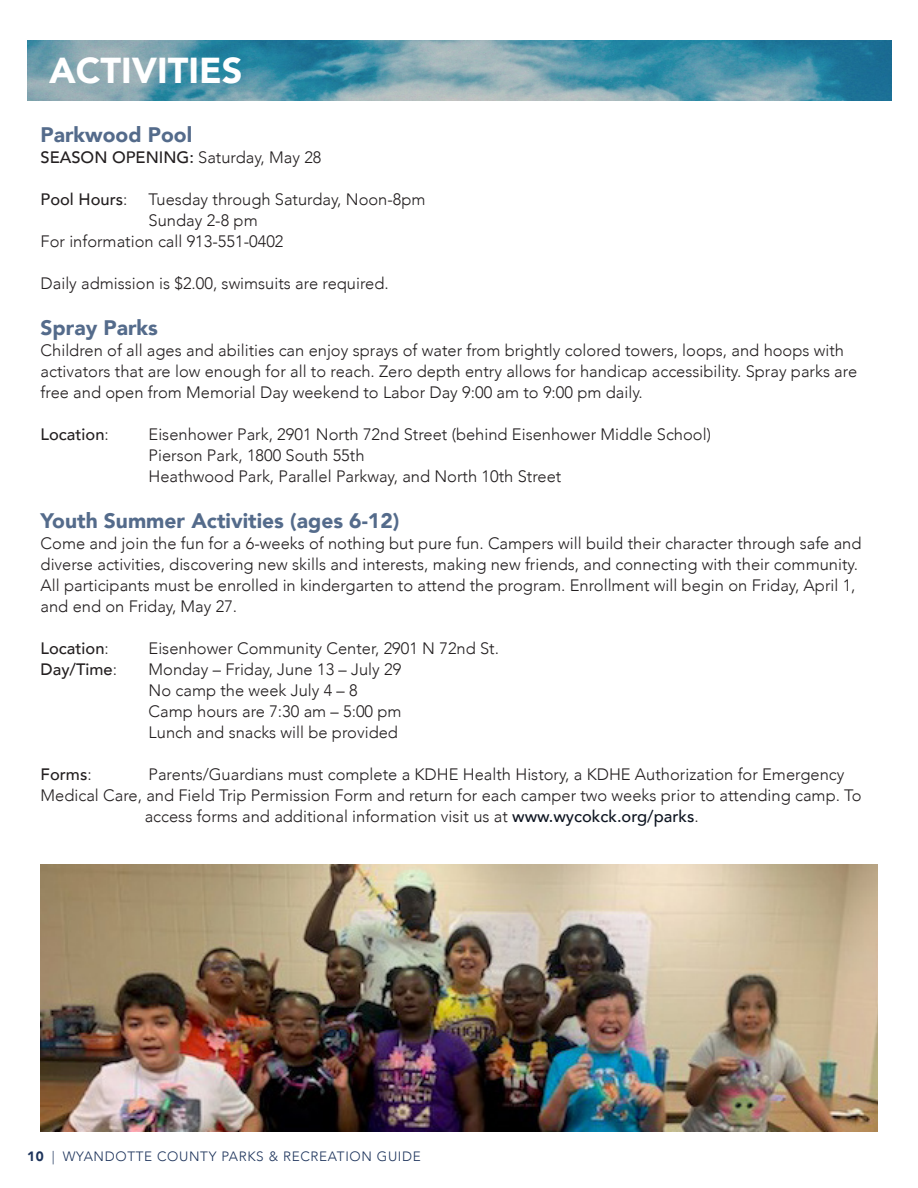
<style>
.page{position:relative;width:918px;height:1188px;background:#fff}
.page>*{position:absolute;margin:0;border:0;box-sizing:border-box;transform-origin:0 0}
.t1{font:900 36px "Avenir";color:#fff}
.t2{font:900 21px "Avenir";color:#546b8b}
.t3{font:300 16.5px/21px "Avenir";color:#231f20}
.t4{font:500 16.5px "Avenir";color:#231f20}
.t5{font:300 13.5px "Avenir";letter-spacing:.05em;color:#1d335b}
.s1{font-weight:300}
.s2{font-weight:500;color:#0e1521}
.s3{font-weight:900}
</style>
<div class="page">
<img style="left:28px;top:41px;width:864px;height:59px">
<img style="left:41px;top:864px;width:836px;height:268px">
<p class="t1" style="left:49px;top:39px;width:195px">ACTIVITIES</p>
<p class="t2" style="left:41px;top:117px;width:153px">Parkwood Pool</p>
<p class="t4" style="left:41px;top:143px;width:282px">SEASON OPENING: <span class="s1">Saturday, May 28</span></p>
<p class="t4" style="left:41px;top:185px;width:88px">Pool Hours<span class="s1">:</span></p>
<p class="t3" style="left:149px;top:189px;width:279px">Tuesday through Saturday, Noon-8pm</p>
<p class="t3" style="left:149px;top:210px;width:111px">Sunday 2-8 pm</p>
<p class="t3" style="left:41px;top:231px;width:244px">For information call 913-551-0402</p>
<p class="t3" style="left:41px;top:273px;width:350px">Daily admission is $2.00, swimsuits are required.</p>
<p class="t2" style="left:41px;top:310px;width:119px">Spray Parks</p>
<p class="t3" style="left:41px;top:340px;width:818px">Children of all ages and abilities can enjoy sprays of water from brightly colored towers, loops, and hoops with activators that are low enough for all to reach. Zero depth entry allows for handicap accessibility. Spray parks are free and open from Memorial Day weekend to Labor Day 9:00 am to 9:00 pm daily.</p>
<p class="t4" style="left:41px;top:420px;width:70px">Location<span class="s1">:</span></p>
<p class="t3" style="left:149px;top:424px;width:564px">Eisenhower Park, 2901 North 72nd Street (behind Eisenhower Middle School)</p>
<p class="t3" style="left:149px;top:445px;width:218px">Pierson Park, 1800 South 55th</p>
<p class="t3" style="left:149px;top:466px;width:414px">Heathwood Park, Parallel Parkway, and North 10th Street</p>
<p class="t2" style="left:41px;top:503px;width:360px">Youth Summer Activities (ages 6-12)</p>
<p class="t3" style="left:41px;top:533px;width:822px">Come and join the fun for a 6-weeks of nothing but pure fun. Campers will build their character through safe and diverse activities, discovering new skills and interests, making new friends, and connecting with their community.<br>All participants must be enrolled in kindergarten to attend the program. Enrollment will begin on Friday, April 1, and end on Friday, May 27.</p>
<p class="t4" style="left:41px;top:634px;width:70px">Location<span class="s1">:</span></p>
<p class="t3" style="left:149px;top:638px;width:352px">Eisenhower Community Center, 2901 N 72nd St.</p>
<p class="t4" style="left:41px;top:655px;width:78px">Day/Time<span class="s1">:</span></p>
<p class="t3" style="left:149px;top:659px;width:254px">Monday – Friday, June 13 – July 29</p>
<p class="t3" style="left:149px;top:680px;width:211px">No camp the week July 4 – 8</p>
<p class="t3" style="left:149px;top:701px;width:255px">Camp hours are 7:30 am – 5:00 pm</p>
<p class="t3" style="left:149px;top:722px;width:251px">Lunch and snacks will be provided</p>
<p class="t4" style="left:41px;top:760px;width:53px">Forms<span class="s1">:</span></p>
<p class="t3" style="left:149px;top:764px;width:697px">Parents/Guardians must complete a KDHE Health History, a KDHE Authorization for Emergency</p>
<p class="t3" style="left:41px;top:785px;width:823px">Medical Care, and Field Trip Permission Form and return for each camper two weeks prior to attending camp. To</p>
<p class="t3" style="left:145px;top:806px;width:555px">access forms and additional information visit us at <span class="s2">www.wycokck.org/parks</span>.</p>
<p class="t5" style="left:27px;top:1148px;width:395px"><span class="s3">10</span> | WYANDOTTE COUNTY PARKS &amp; RECREATION GUIDE</p>
</div>
